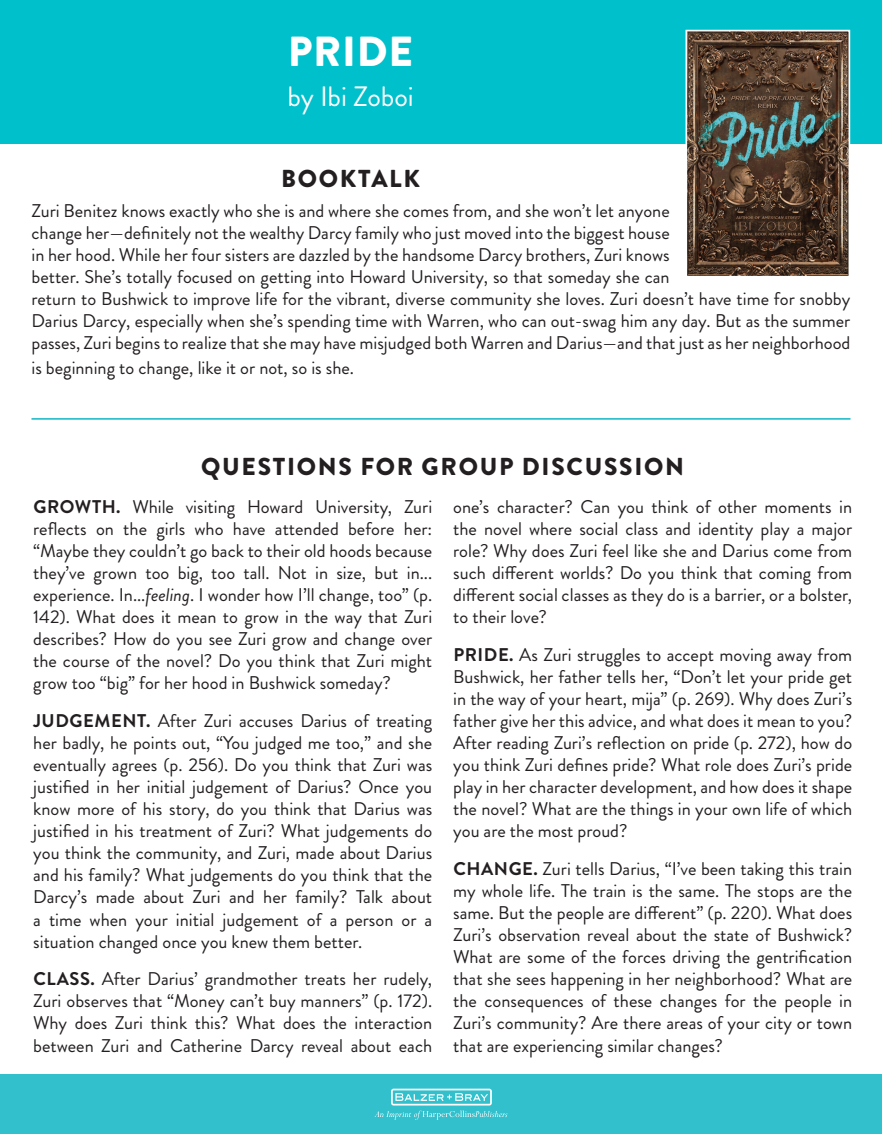
<style>
.page{position:relative;width:882px;height:1134px;background:#fff}
.page>*{position:absolute;margin:0;border:0;box-sizing:border-box;transform-origin:0 0}
.t1{font:900 42px "Brandon Grotesque";letter-spacing:.02em;color:#fff}
.t2{font:28px "Brandon Grotesque";color:#fff}
.t3{font:900 24.5px "Brandon Grotesque";letter-spacing:.07em;color:#231f20}
.t4{font:18.38px/22.1px "Brandon Grotesque";color:#231f20;text-align:justify}
.s1{font-weight:700}
.s2{font-style:italic}
</style>
<div class="page">
<div style="left:0;top:0;width:882px;height:144px;background:#00c0cb"></div>
<div style="left:0;top:1075px;width:882px;height:59px;background:#31c0cc"></div>
<img style="left:689px;top:33px;width:158px;height:242px">
<div style="left:686px;top:30px;width:164px;height:248px;border:2px solid #fff"></div>
<svg style="left:375px;top:1089px;width:132px;height:31px"></svg>
<hr style="left:32px;top:418px;width:818px;height:2px;background:#31c0cc">
<p class="t1" style="left:288px;top:22px;width:127px">PRIDE</p>
<p class="t2" style="left:287px;top:78px;width:128px">by Ibi Zoboi</p>
<p class="t3" style="left:281px;top:161px;width:140px">BOOKTALK</p>
<p class="t4" style="left:32px;top:200px;width:820px;text-align:left">Zuri Benitez knows exactly who she is and where she comes from, and she won’t let anyone<br>change her—definitely not the wealthy Darcy family who just moved into the biggest house<br>in her hood. While her four sisters are dazzled by the handsome Darcy brothers, Zuri knows<br>better. She’s totally focused on getting into Howard University, so that someday she can<br>return to Bushwick to improve life for the vibrant, diverse community she loves. Zuri doesn’t have time for snobby Darius Darcy, especially when she’s spending time with Warren, who can out-swag him any day. But as the summer passes, Zuri begins to realize that she may have misjudged both Warren and Darius—and that just as her neighborhood</p>
<p class="t4" style="left:32px;top:357px;width:324px">is beginning to change, like it or not, so is she.</p>
<p class="t3" style="left:201px;top:449px;width:485px">QUESTIONS FOR GROUP DISCUSSION</p>
<p class="t4" style="left:33px;top:496px;width:401px"><span class="s1">GROWTH.</span> While visiting Howard University, Zuri reflects on the girls who have attended before her: “Maybe they couldn’t go back to their old hoods because they’ve grown too big, too tall. Not in size, but in... experience. In...<span class="s2">feeling</span>. I wonder how I’ll change, too” (p.<br>142). What does it mean to grow in the way that Zuri describes? How do you see Zuri grow and change over the course of the novel? Do you think that Zuri might grow too “big” for her hood in Bushwick someday?</p>
<p class="t4" style="left:33px;top:710px;width:401px"><span class="s1">JUDGEMENT.</span> After Zuri accuses Darius of treating her badly, he points out, “You judged me too,” and she eventually agrees (p. 256). Do you think that Zuri was justified in her initial judgement of Darius? Once you know more of his story, do you think that Darius was justified in his treatment of Zuri? What judgements do you think the community, and Zuri, made about Darius and his family? What judgements do you think that the Darcy’s made about Zuri and her family? Talk about a time when your initial judgement of a person or a situation changed once you knew them better.</p>
<p class="t4" style="left:33px;top:968px;width:401px"><span class="s1">CLASS.</span> After Darius’ grandmother treats her rudely, Zuri observes that “Money can’t buy manners” (p. 172).<br>Why does Zuri think this? What does the interaction between Zuri and Catherine Darcy reveal about each</p>
<p class="t4" style="left:453px;top:496px;width:401px">one’s character? Can you think of other moments in the novel where social class and identity play a major role? Why does Zuri feel like she and Darius come from such different worlds? Do you think that coming from different social classes as they do is a barrier, or a bolster, to their love?</p>
<p class="t4" style="left:453px;top:644px;width:401px"><span class="s1">PRIDE.</span> As Zuri struggles to accept moving away from Bushwick, her father tells her, “Don’t let your pride get in the way of your heart, mija” (p. 269). Why does Zuri’s father give her this advice, and what does it mean to you?<br>After reading Zuri’s reflection on pride (p. 272), how do you think Zuri defines pride? What role does Zuri’s pride play in her character development, and how does it shape the novel? What are the things in your own life of which you are the most proud?</p>
<p class="t4" style="left:453px;top:858px;width:401px"><span class="s1">CHANGE.</span> Zuri tells Darius, “I’ve been taking this train my whole life. The train is the same. The stops are the same. But the people are different” (p. 220). What does Zuri’s observation reveal about the state of Bushwick?<br>What are some of the forces driving the gentrification that she sees happening in her neighborhood? What are the consequences of these changes for the people in Zuri’s community? Are there areas of your city or town that are experiencing similar changes?</p>
</div>
